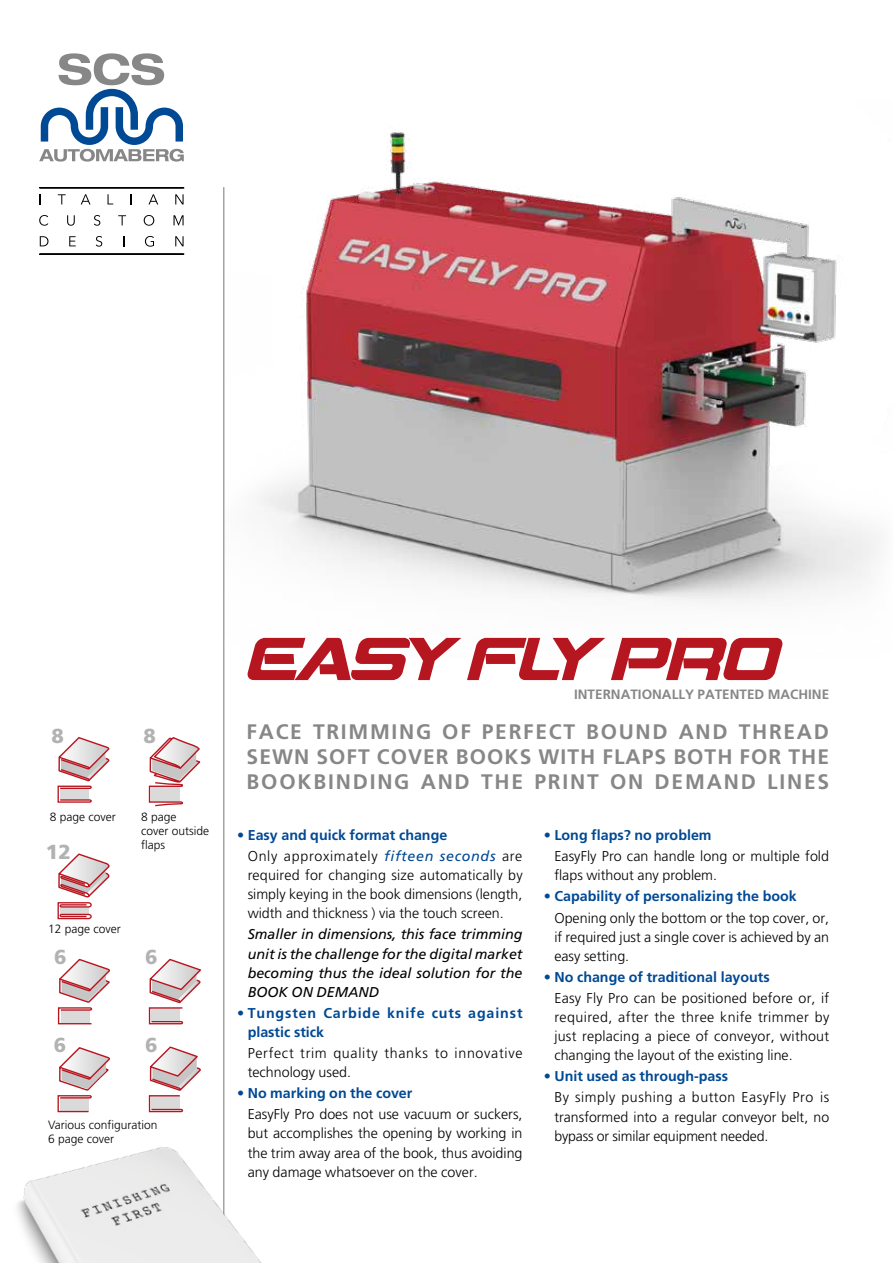
<style>
.page{position:relative;width:893px;height:1263px;background:#fff}
.page>*{position:absolute;margin:0;border:0;box-sizing:border-box;transform-origin:0 0}
.t1{font:italic 700 60px "Montalban";letter-spacing:-.035em;color:#b61620}
.t2{font:700 21px/25.2px "Frutiger LT Pro";letter-spacing:.085em;color:#878787;text-align:justify}
.t3{font:900 20.25px "Frutiger LT";color:#b3b2b2}
.t4{font:300 14.25px/19px "Frutiger LT Pro";color:#000;text-align:justify}
.t5{font:700 14.25px/21.1px "Frutiger LT Pro";color:#004994}
.t6{font:italic 14.25px/19px "Frutiger LT Pro";color:#000;text-align:justify}
.t7{font:300 14.25px/19px "Frutiger LT Pro";letter-spacing:.05em;color:#000}
.t8{font:700 14.25px/19px "Frutiger LT Pro";letter-spacing:.06em;color:#004994}
.t9{font:700 13.5px "Frutiger LT Pro";color:#878787}
.t10{font:300 12px/14.4px "Frutiger LT";color:#000}
.s1{font-weight:300;color:#000}
.s2{font-weight:400;font-style:italic}
</style>
<div class="page">
<img style="left:224px;top:132px;width:655px;height:526px">
<hr style="left:223px;top:187px;width:1px;height:1033px;background:#878787">
<svg style="left:57px;top:958px;width:53px;height:67px"></svg>
<svg style="left:148px;top:958px;width:53px;height:67px"></svg>
<svg style="left:57px;top:1047px;width:53px;height:66px"></svg>
<svg style="left:148px;top:1046px;width:53px;height:67px"></svg>
<svg style="left:57px;top:737px;width:53px;height:66px"></svg>
<svg style="left:148px;top:737px;width:53px;height:70px"></svg>
<svg style="left:57px;top:853px;width:53px;height:67px"></svg>
<svg style="left:39px;top:53px;width:145px;height:109px"></svg>
<div style="left:39px;top:254px;width:145px;height:1px;border:1px solid #000"></div>
<div style="left:39px;top:188px;width:145px;height:1px;border:1px solid #000"></div>
<svg style="left:58px;top:194px;width:8px;height:10px"></svg>
<svg style="left:81px;top:194px;width:9px;height:10px"></svg>
<svg style="left:108px;top:194px;width:5px;height:10px"></svg>
<svg style="left:148px;top:194px;width:10px;height:10px"></svg>
<svg style="left:175px;top:194px;width:9px;height:10px"></svg>
<svg style="left:39px;top:215px;width:9px;height:11px"></svg>
<svg style="left:67px;top:215px;width:8px;height:11px"></svg>
<svg style="left:94px;top:215px;width:6px;height:11px"></svg>
<svg style="left:118px;top:215px;width:8px;height:10px"></svg>
<svg style="left:144px;top:215px;width:10px;height:11px"></svg>
<svg style="left:174px;top:215px;width:10px;height:10px"></svg>
<svg style="left:40px;top:236px;width:8px;height:10px"></svg>
<svg style="left:69px;top:236px;width:7px;height:10px"></svg>
<svg style="left:96px;top:236px;width:6px;height:11px"></svg>
<svg style="left:145px;top:236px;width:9px;height:11px"></svg>
<svg style="left:175px;top:236px;width:9px;height:10px"></svg>
<img style="left:17px;top:1138px;width:245px;height:125px">
<h3 class="t3" style="left:51px;top:723px;width:14px">8</h3>
<h3 class="t3" style="left:144px;top:723px;width:14px">8</h3>
<p class="t10" style="left:50px;top:809px;width:68px">8 page cover</p>
<p class="t10" style="left:141px;top:809px;width:70px">8 page<br>cover outside flaps</p>
<h3 class="t3" style="left:46px;top:840px;width:26px">12</h3>
<p class="t10" style="left:48px;top:922px;width:74px">12 page cover</p>
<h3 class="t3" style="left:54px;top:945px;width:14px">6</h3>
<h3 class="t3" style="left:145px;top:945px;width:14px">6</h3>
<h3 class="t3" style="left:54px;top:1033px;width:14px">6</h3>
<h3 class="t3" style="left:145px;top:1033px;width:14px">6</h3>
<p class="t10" style="left:48px;top:1117px;width:111px">Various configuration<br>6 page cover</p>
<h1 class="t1" style="left:247px;top:614px;width:532px">EASY FLY PRO</h1>
<p class="t9" style="left:574px;top:686px;width:257px">INTERNATIONALLY PATENTED MACHINE</p>
<h2 class="t2" style="left:247px;top:719px;width:584px">FACE TRIMMING OF PERFECT BOUND AND THREAD SEWN SOFT COVER BOOKS WITH FLAPS BOTH FOR THE BOOKBINDING AND THE PRINT ON DEMAND LINES</h2>
<p class="t5" style="left:248px;top:824px;width:276px;text-indent:-11px">• Easy and quick format change<br><span class="s1">Only approximately</span> <span class="s2">fifteen seconds</span> <span class="s1">are</span></p>
<p class="t4" style="left:248px;top:866px;width:276px">required for changing size automatically by simply keying in the book dimensions (length, width and thickness ) via the touch screen.</p>
<p class="t6" style="left:248px;top:925px;width:276px">Smaller in dimensions, this face trimming unit is the challenge for the digital market becoming thus the ideal solution for the BOOK ON DEMAND</p>
<p class="t8" style="left:248px;top:1003px;width:276px;text-indent:-11px">• Tungsten Carbide knife cuts against plastic stick</p>
<p class="t7" style="left:248px;top:1044px;width:276px">Perfect trim quality thanks to innovative technology used.</p>
<p class="t5" style="left:237px;top:1083px;width:177px">• No marking on the cover</p>
<p class="t4" style="left:248px;top:1105px;width:276px">EasyFly Pro does not use vacuum or suckers, but accomplishes the opening by working in the trim away area of the book, thus avoiding any damage whatsoever on the cover.</p>
<p class="t5" style="left:544px;top:824px;width:169px">• Long flaps? no problem</p>
<p class="t4" style="left:554px;top:847px;width:276px">EasyFly Pro can handle long or multiple fold flaps without any problem.</p>
<p class="t5" style="left:544px;top:886px;width:254px">• Capability of personalizing the book</p>
<p class="t4" style="left:554px;top:908px;width:276px">Opening only the bottom or the top cover, or, if required just a single cover is achieved by an easy setting.</p>
<p class="t5" style="left:544px;top:966px;width:228px">• No change of traditional layouts</p>
<p class="t4" style="left:554px;top:989px;width:276px">Easy Fly Pro can be positioned before or, if required, after the three knife trimmer by just replacing a piece of conveyor, without changing the layout of the existing line.</p>
<p class="t5" style="left:544px;top:1066px;width:186px">• Unit used as through-pass</p>
<p class="t4" style="left:554px;top:1088px;width:276px">By simply pushing a button EasyFly Pro is transformed into a regular conveyor belt, no bypass or similar equipment needed.</p>
</div>
